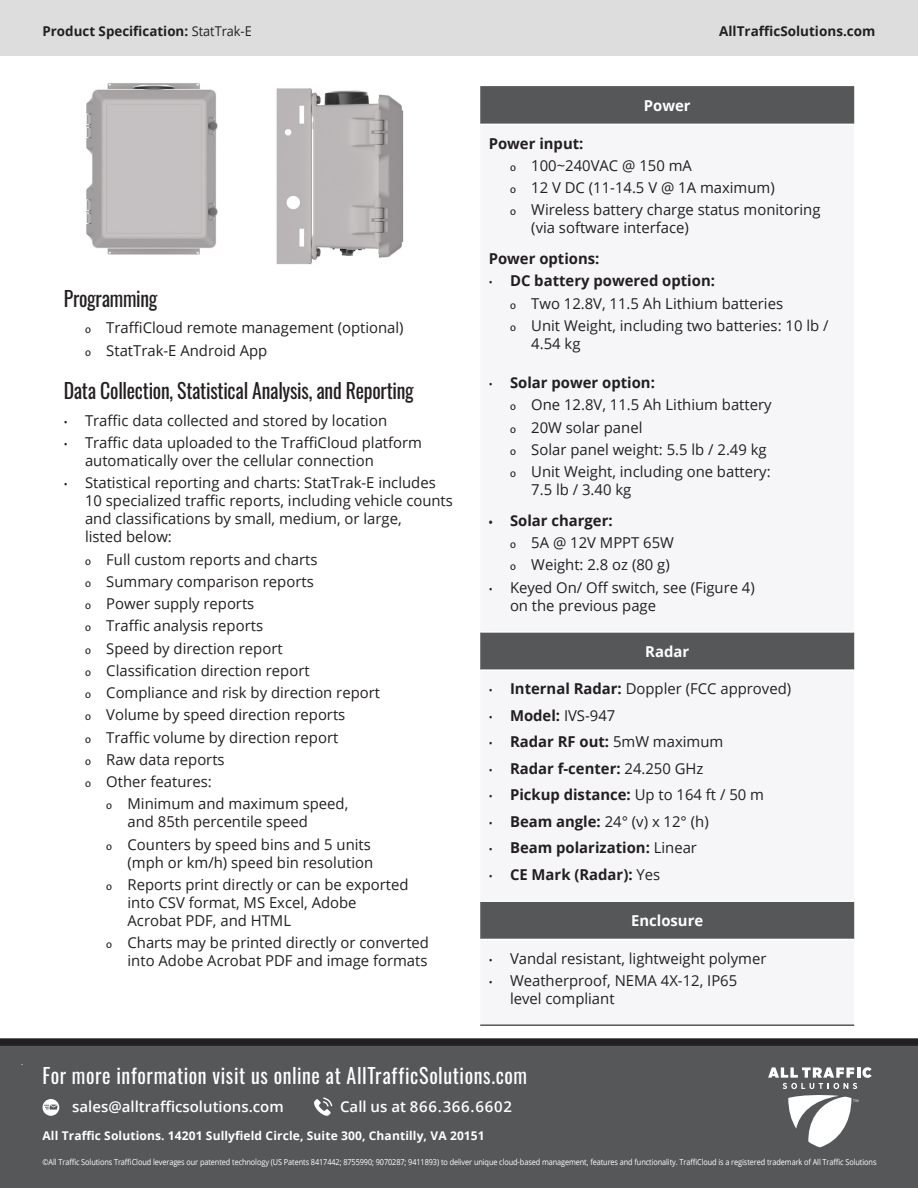
<style>
.page{position:relative;width:918px;height:1188px;background:#fff}
.page>*{position:absolute;margin:0;border:0;box-sizing:border-box;transform-origin:0 0}
.H2{font:21px "Oswald";letter-spacing:-.01em;color:#231f20;scale:.94 1}
.t1{font:21px "Oswald";letter-spacing:.03em;color:#fff;scale:.95 1}
.t2{font:15px/18px "Open Sans";color:#231f20}
.Body_Copy{font:700 15px "Open Sans";color:#231f20}
.t3{font:600 15px "Open Sans";color:#fff}
.t4{font:600 15px "Open Sans";letter-spacing:.05em;color:#fff}
.Body_Copy-2{font:700 15px "Open Sans";color:#fff}
.t5{font:14.85px/18px "Open Sans";color:#231f20}
.t6{font:700 13.5px "Open Sans";color:#231f20}
.t7{font:700 12px "Open Sans";letter-spacing:.01em;color:#fff}
.t8{font:8.25px "Open Sans";letter-spacing:-.01em;color:#fff;scale:.89 1}
.s1{font-weight:400}
.s2{font-family:"Bitter";font-size:10.5px}
.s3{font-size:10.5px}
.s4{font-weight:400;font-size:10.5px}
.s5{font-family:"Bitter";font-size:10.35px}
.s6{font-weight:700}
</style>
<div class="page">
<div style="left:0;top:1046px;width:918px;height:142px;background:#565759"></div>
<svg style="left:768px;top:1067px;width:104px;height:80px"></svg>
<div style="left:0;top:1038px;width:918px;height:8px;background:#231f20"></div>
<div style="left:0;top:0;width:918px;height:55px;background:#ddddde"></div>
<div style="left:480px;top:86px;width:374px;height:38px;background:#565759"></div>
<svg style="left:480px;top:633px;width:374px;height:306px;fill:#f6f6f9"></svg>
<hr style="left:480px;top:1024px;width:374px;height:2px;background:#565759">
<hr style="left:480px;top:669px;width:374px;height:2px;background:#fff">
<hr style="left:480px;top:900px;width:374px;height:2px;background:#fff">
<svg style="left:314px;top:1097px;width:18px;height:19px"></svg>
<svg style="left:43px;top:1099px;width:16px;height:17px"></svg>
<img style="left:86px;top:83px;width:132px;height:172px">
<img style="left:276px;top:88px;width:128px;height:177px">
<p class="t6" style="left:43px;top:21px;width:211px">Product Specification: <span class="s1">StatTrak-E</span></p>
<p class="t6" style="left:719px;top:21px;width:158px">AllTrafficSolutions.com</p>
<p class="H2" style="left:64px;top:280px;width:101px">Programming</p>
<p class="t2" style="left:85px;top:318px;width:320px"><span class="s2">о</span> TraffiCloud remote management (optional)</p>
<p class="t2" style="left:85px;top:341px;width:184px"><span class="s2">о</span> StatTrak-E Android App</p>
<p class="H2" style="left:64px;top:372px;width:374px">Data Collection, Statistical Analysis, and Reporting</p>
<p class="t2" style="left:64px;top:411px;width:325px"><span class="s3">•</span> Traffic data collected and stored by location</p>
<p class="t2" style="left:85px;top:433px;width:339px;text-indent:-21px"><span class="s3">•</span> Traffic data uploaded to the TraffiCloud platform automatically over the cellular connection</p>
<p class="t2" style="left:85px;top:473px;width:369px;text-indent:-21px"><span class="s3">•</span> Statistical reporting and charts: StatTrak-E includes 10 specialized traffic reports, including vehicle counts and classifications by small, medium, or large,<br>listed below:</p>
<p class="t2" style="left:85px;top:550px;width:234px"><span class="s2">о</span> Full custom reports and charts</p>
<p class="t2" style="left:85px;top:572px;width:230px"><span class="s2">о</span> Summary comparison reports</p>
<p class="t2" style="left:85px;top:594px;width:171px"><span class="s2">о</span> Power supply reports</p>
<p class="t2" style="left:85px;top:616px;width:180px"><span class="s2">о</span> Traffic analysis reports</p>
<p class="t2" style="left:85px;top:639px;width:199px"><span class="s2">о</span> Speed by direction report</p>
<p class="t2" style="left:85px;top:661px;width:226px"><span class="s2">о</span> Classification direction report</p>
<p class="t2" style="left:85px;top:683px;width:297px"><span class="s2">о</span> Compliance and risk by direction report</p>
<p class="t2" style="left:85px;top:705px;width:262px"><span class="s2">о</span> Volume by speed direction reports</p>
<p class="t2" style="left:85px;top:728px;width:255px"><span class="s2">о</span> Traffic volume by direction report</p>
<p class="t2" style="left:85px;top:750px;width:141px"><span class="s2">о</span> Raw data reports</p>
<p class="t2" style="left:85px;top:772px;width:128px"><span class="s2">о</span> Other features:</p>
<p class="t2" style="left:128px;top:794px;width:222px;text-indent:-21px"><span class="s2">о</span> Minimum and maximum speed, and 85th percentile speed</p>
<p class="t2" style="left:106px;top:835px;width:268px;text-align:right"><span class="s2">о</span> Counters by speed bins and 5 units (mph or km/h) speed bin resolution</p>
<p class="t2" style="left:128px;top:875px;width:283px;text-indent:-21px"><span class="s2">о</span> Reports print directly or can be exported into CSV format, MS Excel, Adobe<br>Acrobat PDF, and HTML</p>
<p class="t2" style="left:106px;top:933px;width:324px;text-align:right"><span class="s2">о</span> Charts may be printed directly or converted into Adobe Acrobat PDF and image formats</p>
<p class="Body_Copy-2" style="left:644px;top:95px;width:48px">Power</p>
<p class="Body_Copy" style="left:489px;top:133px;width:96px">Power input:</p>
<p class="t2" style="left:510px;top:156px;width:183px"><span class="s2">о</span> 100~240VAC @ 150 mA</p>
<p class="t2" style="left:510px;top:178px;width:266px"><span class="s2">о</span> 12 V DC (11-14.5 V @ 1A maximum)</p>
<p class="t2" style="left:531px;top:201px;width:291px;text-indent:-21px"><span class="s2">о</span> Wireless battery charge status monitoring (via software interface)</p>
<p class="Body_Copy" style="left:489px;top:248px;width:112px">Power options:</p>
<p class="Body_Copy" style="left:489px;top:270px;width:228px"><span class="s4">•</span> DC battery powered option:</p>
<p class="t2" style="left:510px;top:294px;width:275px"><span class="s2">о</span> Two 12.8V, 11.5 Ah Lithium batteries</p>
<p class="t5" style="left:531px;top:316px;width:299px;text-indent:-21px"><span class="s5">о</span> Unit Weight, including two batteries: 10 lb /<br>4.54 kg</p>
<p class="Body_Copy" style="left:489px;top:372px;width:168px"><span class="s4">•</span> Solar power option:</p>
<p class="t2" style="left:510px;top:396px;width:263px"><span class="s2">о</span> One 12.8V, 11.5 Ah Lithium battery</p>
<p class="t2" style="left:510px;top:418px;width:134px"><span class="s2">о</span> 20W solar panel</p>
<p class="t2" style="left:510px;top:440px;width:258px"><span class="s2">о</span> Solar panel weight: 5.5 lb / 2.49 kg</p>
<p class="t2" style="left:531px;top:462px;width:241px;text-indent:-21px"><span class="s2">о</span> Unit Weight, including one battery:<br>7.5 lb / 3.40 kg</p>
<p class="Body_Copy" style="left:489px;top:510px;width:125px"><span class="s3">•</span> Solar charger:</p>
<p class="t2" style="left:510px;top:533px;width:166px"><span class="s2">о</span> 5A @ 12V MPPT 65W</p>
<p class="t2" style="left:510px;top:556px;width:161px"><span class="s2">о</span> Weight: 2.8 oz (80 g)</p>
<p class="t2" style="left:510px;top:578px;width:246px;text-indent:-21px"><span class="s3">•</span> Keyed On/ Off switch, see (Figure 4) on the previous page</p>
<p class="Body_Copy-2" style="left:645px;top:641px;width:45px">Radar</p>
<p class="t2" style="left:489px;top:680px;width:304px"><span class="s3">•</span> <span class="s6">Internal Radar:</span> Doppler (FCC approved)</p>
<p class="t2" style="left:489px;top:706px;width:128px"><span class="s3">•</span> <span class="s6">Model:</span> IVS-947</p>
<p class="Body_Copy" style="left:489px;top:731px;width:236px"><span class="s4">•</span> Radar RF out: <span class="s1">5mW maximum</span></p>
<p class="Body_Copy" style="left:489px;top:758px;width:216px"><span class="s4">•</span> Radar f-center: <span class="s1">24.250 GHz</span></p>
<p class="Body_Copy" style="left:489px;top:784px;width:277px"><span class="s4">•</span> Pickup distance: <span class="s1">Up to 164 ft / 50 m</span></p>
<p class="t2" style="left:489px;top:812px;width:221px"><span class="s3">•</span> <span class="s6">Beam angle:</span> 24° (v) x 12° (h)</p>
<p class="Body_Copy" style="left:489px;top:837px;width:210px"><span class="s4">•</span> Beam polarization: <span class="s1">Linear</span></p>
<p class="Body_Copy" style="left:489px;top:864px;width:173px"><span class="s4">•</span> CE Mark (Radar): <span class="s1">Yes</span></p>
<p class="Body_Copy-2" style="left:631px;top:910px;width:74px">Enclosure</p>
<p class="t2" style="left:489px;top:949px;width:279px"><span class="s3">•</span> Vandal resistant, lightweight polymer</p>
<p class="t2" style="left:510px;top:971px;width:229px;text-indent:-21px"><span class="s3">•</span> Weatherproof, NEMA 4X-12, IP65 level compliant</p>
<p class="t8" style="left:21px;top:1056px;width:4px">.</p>
<p class="t1" style="left:43px;top:1057px;width:512px">For more information visit us online at AllTrafficSolutions.com</p>
<p class="t3" style="left:72px;top:1097px;width:213px">sales@alltrafficsolutions.com</p>
<p class="t4" style="left:340px;top:1097px;width:173px">Call us at 866.366.6602</p>
<p class="t7" style="left:43px;top:1127px;width:444px">All Traffic Solutions. 14201 Sullyfield Circle, Suite 300, Chantilly, VA 20151</p>
<p class="t8" style="left:43px;top:1156px;width:939px">©All Traffic Solutions TraffiCloud leverages our patented technology (US Patents 8417442; 8755990; 9070287; 9411893) to deliver unique cloud-based management, features and functionality. TraffiCloud is a registered trademark of All Traffic Solutions</p>
</div>
